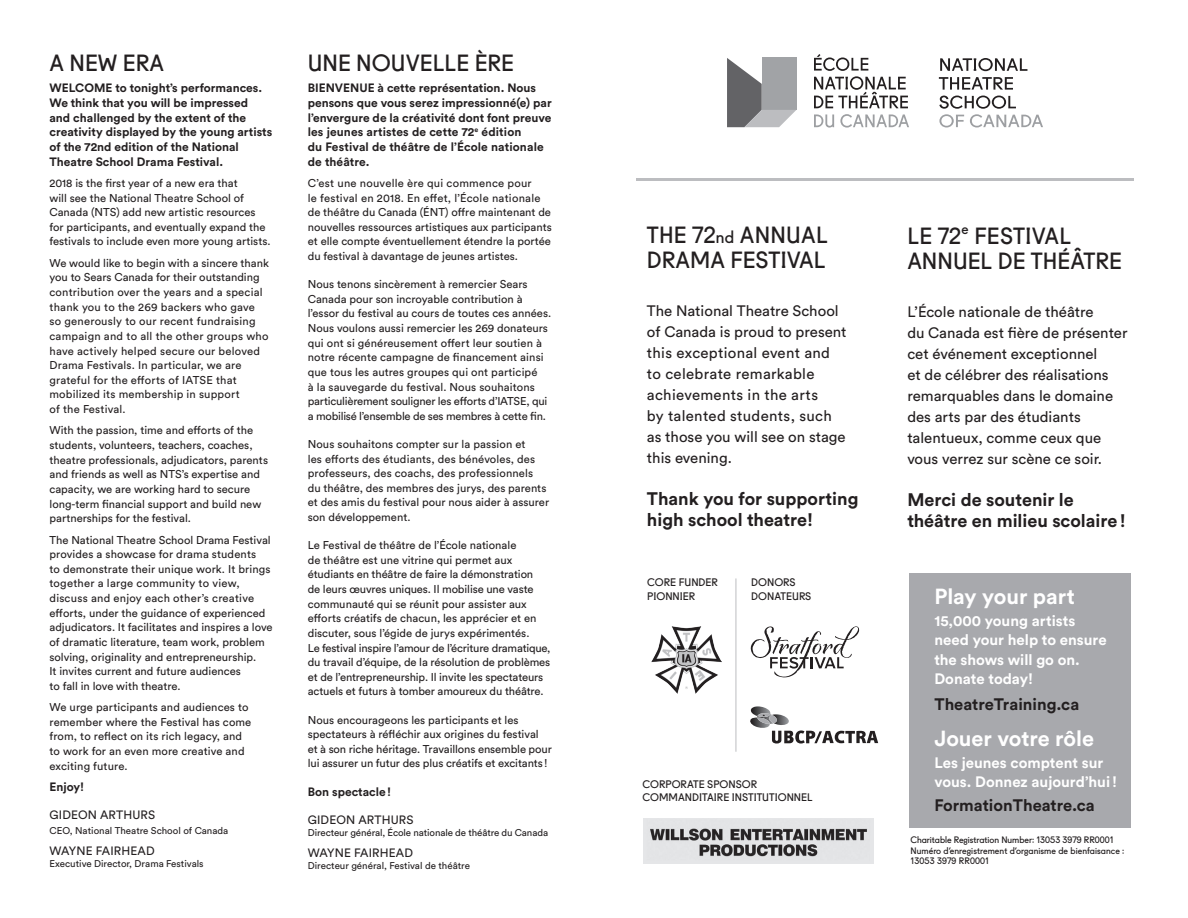
<style>
.page{position:relative;width:1188px;height:918px;background:#fff}
.page>*{position:absolute;margin:0;border:0;box-sizing:border-box;transform-origin:0 0}
.t1{font:22.5px/25.5px "Fugue";color:#231f20}
.t2{font:700 21.6px "Circular Pro";color:#fff}
.t3{font:700 18px/21px "Circular Pro";color:#231f20}
.t4{font:700 16.5px "Circular Pro";color:#231f20}
.t5{font:15px/21px "Circular Pro";color:#231f20}
.t6{font:700 15px/19.5px "Circular Pro";color:#fff}
.t7{font:700 12px/14.7px "Circular Pro";color:#231f20}
.t8{font:12px "Circular Pro";letter-spacing:.01em;color:#231f20}
.t9{font:11.25px/14.5px "Circular Pro";color:#231f20}
.t10{font:10.5px/13.5px "Fugue";color:#231f20}
.t11{font:9.75px "Circular Pro";color:#231f20}
.t12{font:9px/10.5px "Fugue";color:#231f20}
.s1{font-size:16.5px}
</style>
<div class="page">
<div style="left:910px;top:573px;width:221px;height:255px;background:#a8a9ad"></div>
<hr style="left:636px;top:178px;width:498px;height:2px;background:#bcbdc0">
<img style="left:651px;top:626px;width:71px;height:67px">
<img style="left:644px;top:819px;width:229px;height:45px">
<hr style="left:736px;top:578px;width:1px;height:174px;background:#bcbdc0">
<svg style="left:940px;top:58px;width:87px;height:13px"></svg>
<svg style="left:939px;top:77px;width:74px;height:13px"></svg>
<svg style="left:939px;top:96px;width:104px;height:31px"></svg>
<svg style="left:727px;top:58px;width:69px;height:69px"></svg>
<svg style="left:814px;top:54px;width:94px;height:54px"></svg>
<svg style="left:814px;top:114px;width:20px;height:14px"></svg>
<svg style="left:840px;top:114px;width:69px;height:14px"></svg>
<svg style="left:750px;top:626px;width:110px;height:52px"></svg>
<svg style="left:750px;top:706px;width:128px;height:38px"></svg>
<h1 class="t1" style="left:50px;top:48px;width:116px">A NEW ERA</h1>
<p class="t7" style="left:50px;top:80px;width:224px">WELCOME to tonight’s performances.<br>We think that you will be impressed<br>and challenged by the extent of the creativity displayed by the young artists of the 72nd edition of the National Theatre School Drama Festival.</p>
<p class="t9" style="left:50px;top:175px;width:223px">2018 is the first year of a new era that<br>will see the National Theatre School of Canada (NTS) add new artistic resources for participants, and eventually expand the festivals to include even more young artists.</p>
<p class="t9" style="left:50px;top:255px;width:221px">We would like to begin with a sincere thank you to Sears Canada for their outstanding contribution over the years and a special thank you to the 269 backers who gave so generously to our recent fundraising campaign and to all the other groups who have actively helped secure our beloved Drama Festivals. In particular, we are grateful for the efforts of IATSE that mobilized its membership in support<br>of the Festival.</p>
<p class="t9" style="left:50px;top:423px;width:220px">With the passion, time and efforts of the students, volunteers, teachers, coaches, theatre professionals, adjudicators, parents and friends as well as NTS’s expertise and capacity, we are working hard to secure long-term financial support and build new partnerships for the festival.</p>
<p class="t9" style="left:50px;top:532px;width:225px">The National Theatre School Drama Festival provides a showcase for drama students<br>to demonstrate their unique work. It brings together a large community to view, discuss and enjoy each other’s creative efforts, under the guidance of experienced adjudicators. It facilitates and inspires a love of dramatic literature, team work, problem solving, originality and entrepreneurship.<br>It invites current and future audiences<br>to fall in love with theatre.</p>
<p class="t9" style="left:50px;top:700px;width:203px">We urge participants and audiences to remember where the Festival has come from, to reflect on its rich legacy, and to work for an even more creative and exciting future.</p>
<p class="t7" style="left:50px;top:779px;width:36px">Enjoy!</p>
<p class="t8" style="left:50px;top:807px;width:107px">GIDEON ARTHURS</p>
<p class="t11" style="left:50px;top:824px;width:180px">CEO, National Theatre School of Canada</p>
<p class="t8" style="left:50px;top:843px;width:107px">WAYNE FAIRHEAD</p>
<p class="t11" style="left:50px;top:857px;width:156px">Executive Director, Drama Festivals</p>
<h1 class="t1" style="left:308px;top:48px;width:208px">UNE NOUVELLE ÈRE</h1>
<p class="t7" style="left:308px;top:80px;width:245px">BIENVENUE à cette représentation. Nous pensons que vous serez impressionné(e) par l’envergure de la créativité dont font preuve les jeunes artistes de cette 72<sup>e</sup> édition<br>du Festival de théâtre de l’École nationale de théâtre.</p>
<p class="t9" style="left:308px;top:175px;width:246px">C’est une nouvelle ère qui commence pour<br>le festival en 2018. En effet, l’École nationale de théâtre du Canada (ÉNT) offre maintenant de nouvelles ressources artistiques aux participants et elle compte éventuellement étendre la portée du festival à davantage de jeunes artistes.</p>
<p class="t9" style="left:308px;top:276px;width:245px">Nous tenons sincèrement à remercier Sears Canada pour son incroyable contribution à l’essor du festival au cours de toutes ces années.<br>Nous voulons aussi remercier les 269 donateurs qui ont si généreusement offert leur soutien à notre récente campagne de financement ainsi que tous les autres groupes qui ont participé<br>à la sauvegarde du festival. Nous souhaitons particulièrement souligner les efforts d’IATSE, qui a mobilisé l’ensemble de ses membres à cette fin.</p>
<p class="t9" style="left:308px;top:436px;width:243px">Nous souhaitons compter sur la passion et<br>les efforts des étudiants, des bénévoles, des professeurs, des coachs, des professionnels<br>du théâtre, des membres des jurys, des parents et des amis du festival pour nous aider à assurer son développement.</p>
<p class="t9" style="left:308px;top:538px;width:244px">Le Festival de théâtre de l’École nationale<br>de théâtre est une vitrine qui permet aux étudiants en théâtre de faire la démonstration<br>de leurs œuvres uniques. Il mobilise une vaste communauté qui se réunit pour assister aux efforts créatifs de chacun, les apprécier et en discuter, sous l’égide de jurys expérimentés.<br>Le festival inspire l’amour de l’écriture dramatique, du travail d’équipe, de la résolution de problèmes et de l’entrepreneurship. Il invite les spectateurs actuels et futurs à tomber amoureux du théâtre.</p>
<p class="t9" style="left:308px;top:712px;width:246px">Nous encourageons les participants et les spectateurs à réfléchir aux origines du festival<br>et à son riche héritage. Travaillons ensemble pour lui assurer un futur des plus créatifs et excitants!</p>
<p class="t7" style="left:308px;top:784px;width:85px">Bon spectacle!</p>
<p class="t8" style="left:308px;top:811px;width:107px">GIDEON ARTHURS</p>
<p class="t11" style="left:308px;top:826px;width:242px">Directeur général, École nationale de théâtre du Canada</p>
<p class="t8" style="left:308px;top:845px;width:107px">WAYNE FAIRHEAD</p>
<p class="t11" style="left:308px;top:859px;width:164px">Directeur général, Festival de théâtre</p>
<h1 class="t1" style="left:647px;top:220px;width:183px">THE 72<span class="s1">nd</span> ANNUAL<br>DRAMA FESTIVAL</h1>
<h3 class="t5" style="left:647px;top:300px;width:201px">The National Theatre School of Canada is proud to present this exceptional event and to celebrate remarkable achievements in the arts<br>by talented students, such as those you will see on stage this evening.</h3>
<h3 class="t3" style="left:647px;top:487px;width:213px">Thank you for supporting high school theatre!</h3>
<p class="t10" style="left:647px;top:575px;width:72px">CORE FUNDER<br>PIONNIER</p>
<p class="t10" style="left:751px;top:575px;width:62px">DONORS<br>DONATEURS</p>
<p class="t10" style="left:643px;top:776px;width:172px">CORPORATE SPONSOR<br>COMMANDITAIRE INSTITUTIONNEL</p>
<h1 class="t1" style="left:907px;top:221px;width:216px">LE 72<sup>e</sup> FESTIVAL<br>ANNUEL DE THÉÂTRE</h1>
<h3 class="t5" style="left:907px;top:301px;width:222px">L’École nationale de théâtre<br>du Canada est fière de présenter cet événement exceptionnel<br>et de célébrer des réalisations remarquables dans le domaine des arts par des étudiants talentueux, comme ceux que vous verrez sur scène ce soir.</h3>
<h3 class="t3" style="left:907px;top:488px;width:220px">Merci de soutenir le théâtre en milieu scolaire!</h3>
<h2 class="t2" style="left:934px;top:581px;width:142px">Play your part</h2>
<h3 class="t6" style="left:934px;top:610px;width:174px">15,000 young artists need your help to ensure the shows will go on.<br>Donate today!</h3>
<h3 class="t4" style="left:934px;top:693px;width:146px">TheatreTraining.ca</h3>
<h2 class="t2" style="left:934px;top:724px;width:161px">Jouer votre rôle</h2>
<h3 class="t6" style="left:934px;top:752px;width:184px">Les jeunes comptent sur vous. Donnez aujourd’hui!</h3>
<h3 class="t4" style="left:934px;top:794px;width:162px">FormationTheatre.ca</h3>
<p class="t12" style="left:910px;top:834px;width:215px">Charitable Registration Number: 13053 3979 RR0001<br>Numéro d’enregistrement d’organisme de bienfaisance :<br>13053 3979 RR0001</p>
</div>
